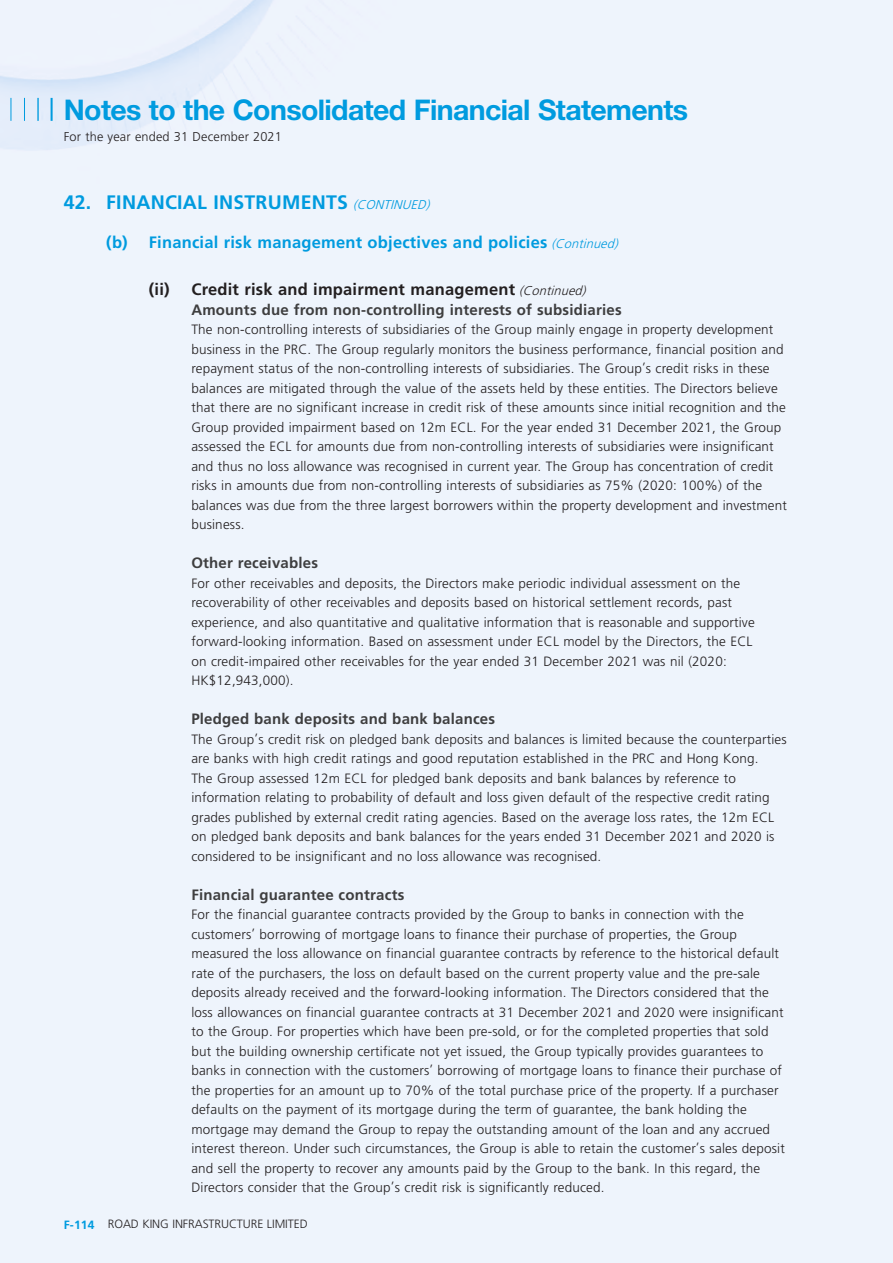
<style>
.page{position:relative;width:893px;height:1263px;background:#eef4fc}
.page>*{position:absolute;margin:0;border:0;box-sizing:border-box;transform-origin:0 0}
.t1{font:700 28.5px "Helvetica Neue LT Std";letter-spacing:-.02em;color:#009bdf}
.Heading_1{font:700 19.5px "Frutiger LT Std";letter-spacing:.015em;color:#009bdf}
.Heading_2{font:700 16.5px "Frutiger LT Std";letter-spacing:.015em;color:#009bdf}
.Heading_3{font:700 16.5px "Frutiger LT Std";letter-spacing:.015em;color:#231f20}
.Heading_4{font:700 15px "Frutiger LT Std";letter-spacing:.015em;color:#3e3e3f}
.Body_Text{font:300 13.5px/19.5px "Frutiger LT Std";letter-spacing:.015em;color:#231f20}
.t2{font:300 12.75px "Frutiger LT Std";letter-spacing:.015em;color:#231f20}
.t3{font:300 12px "Frutiger LT Std";letter-spacing:-.005em;color:#231f20}
.s1{font-weight:300;font-style:italic;font-size:12.75px}
.s2{font-weight:700;color:#009bdf}
</style>
<div class="page">
<img style="left:0;top:0;width:273px;height:150px">
<svg style="left:11px;top:98px;width:1px;height:23px"></svg>
<svg style="left:24px;top:98px;width:1px;height:23px"></svg>
<hr style="left:37px;top:98px;width:2px;height:23px;background:#009bdf">
<hr style="left:51px;top:98px;width:2px;height:23px;background:#009bdf">
<h1 class="t1" style="left:64px;top:92px;width:626px">Notes to the Consolidated Financial Statements</h1>
<p class="t2" style="left:64px;top:129px;width:220px">For the year ended 31 December 2021</p>
<p class="Heading_1" style="left:64px;top:190px;width:371px">42. FINANCIAL INSTRUMENTS <span class="s1">(CONTINUED)</span></p>
<p class="Heading_2" style="left:106px;top:232px;width:517px">(b) Financial risk management objectives and policies <span class="s1">(Continued)</span></p>
<p class="Heading_3" style="left:149px;top:280px;width:22px">(ii)</p>
<p class="Heading_3" style="left:191px;top:280px;width:399px">Credit risk and impairment management <span class="s1">(Continued)</span></p>
<p class="Heading_4" style="left:191px;top:300px;width:432px">Amounts due from non-controlling interests of subsidiaries</p>
<p class="Body_Text" style="left:191px;top:320px;width:597px">The non-controlling interests of subsidiaries of the Group mainly engage in property development business in the PRC. The Group regularly monitors the business performance, financial position and repayment status of the non-controlling interests of subsidiaries. The Group’s credit risks in these balances are mitigated through the value of the assets held by these entities. The Directors believe that there are no significant increase in credit risk of these amounts since initial recognition and the Group provided impairment based on 12m ECL. For the year ended 31 December 2021, the Group assessed the ECL for amounts due from non-controlling interests of subsidiaries were insignificant and thus no loss allowance was recognised in current year. The Group has concentration of credit risks in amounts due from non-controlling interests of subsidiaries as 75% (2020: 100%) of the balances was due from the three largest borrowers within the property development and investment business.</p>
<p class="Heading_4" style="left:191px;top:554px;width:128px">Other receivables</p>
<p class="Body_Text" style="left:191px;top:573px;width:565px">For other receivables and deposits, the Directors make periodic individual assessment on the recoverability of other receivables and deposits based on historical settlement records, past experience, and also quantitative and qualitative information that is reasonable and supportive forward-looking information. Based on assessment under ECL model by the Directors, the ECL on credit-impaired other receivables for the year ended 31 December 2021 was nil (2020:<br>HK$12,943,000).</p>
<p class="Heading_4" style="left:191px;top:710px;width:305px">Pledged bank deposits and bank balances</p>
<p class="Body_Text" style="left:191px;top:729px;width:597px">The Group’s credit risk on pledged bank deposits and balances is limited because the counterparties are banks with high credit ratings and good reputation established in the PRC and Hong Kong.<br>The Group assessed 12m ECL for pledged bank deposits and bank balances by reference to information relating to probability of default and loss given default of the respective credit rating grades published by external credit rating agencies. Based on the average loss rates, the 12m ECL on pledged bank deposits and bank balances for the years ended 31 December 2021 and 2020 is considered to be insignificant and no loss allowance was recognised.</p>
<p class="Heading_4" style="left:191px;top:885px;width:214px">Financial guarantee contracts</p>
<p class="Body_Text" style="left:191px;top:905px;width:595px">For the financial guarantee contracts provided by the Group to banks in connection with the customers’ borrowing of mortgage loans to finance their purchase of properties, the Group measured the loss allowance on financial guarantee contracts by reference to the historical default rate of the purchasers, the loss on default based on the current property value and the pre-sale deposits already received and the forward-looking information. The Directors considered that the loss allowances on financial guarantee contracts at 31 December 2021 and 2020 were insignificant to the Group. For properties which have been pre-sold, or for the completed properties that sold but the building ownership certificate not yet issued, the Group typically provides guarantees to banks in connection with the customers’ borrowing of mortgage loans to finance their purchase of the properties for an amount up to 70% of the total purchase price of the property. If a purchaser defaults on the payment of its mortgage during the term of guarantee, the bank holding the mortgage may demand the Group to repay the outstanding amount of the loan and any accrued interest thereon. Under such circumstances, the Group is able to retain the customer’s sales deposit and sell the property to recover any amounts paid by the Group to the bank. In this regard, the Directors consider that the Group’s credit risk is significantly reduced.</p>
<p class="t3" style="left:64px;top:1217px;width:245px"><span class="s2">F-114</span> ROAD KING INFRASTRUCTURE LIMITED</p>
</div>
